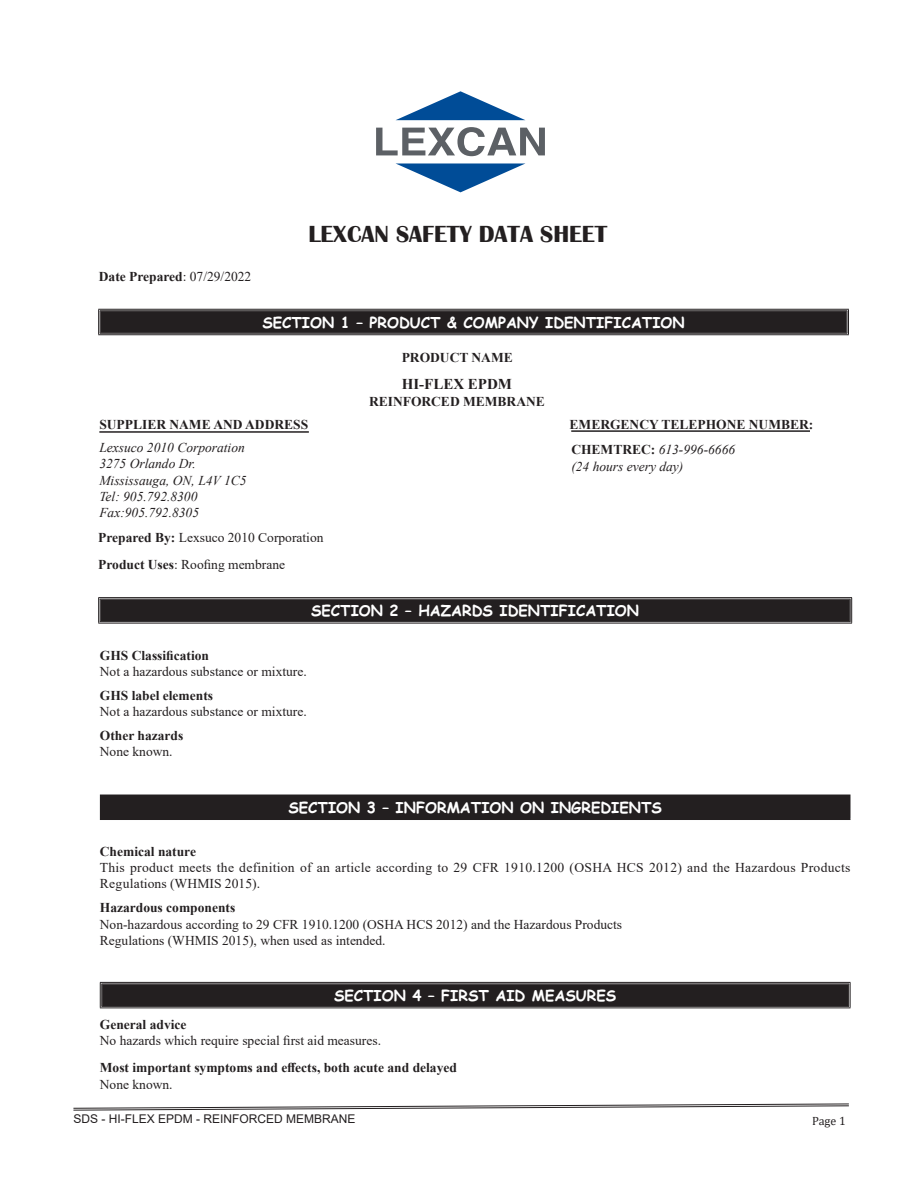
<style>
.page{position:relative;width:918px;height:1188px;background:#fff}
.page>*{position:absolute;margin:0;border:0;box-sizing:border-box;transform-origin:0 0}
.t1{font:700 24px "Britannic";color:#231f20}
.t2{font:700 15px "Comic Sans MS";color:#fff}
.t3{font:700 15px "Times New Roman";color:#231f20}
.t4{font:13.5px "Times New Roman";color:#231f20}
.t5{font:700 13.5px "Times New Roman";color:#231f20}
.t6{font:italic 13.5px "Times New Roman";color:#231f20}
.t7{font:13.5px/16.2px "Times New Roman";letter-spacing:.02em;color:#231f20}
.t8{font:12px "Arial";color:#231f20}
.t9{font:12px "Cambria";color:#231f20}
.s1{font-weight:400}
.s2{font-weight:700;font-style:normal}
.s3{font-weight:700}
</style>
<div class="page">
<svg style="left:396px;top:91px;width:129px;height:29px"></svg>
<svg style="left:396px;top:163px;width:129px;height:29px"></svg>
<svg style="left:376px;top:127px;width:169px;height:29px"></svg>
<div style="left:99px;top:310px;width:749px;height:24px;background:#231f20"></div>
<hr style="left:98px;top:309px;width:751px;height:1px;background:#231f20">
<svg style="left:98px;top:310px;width:3px;height:24px"></svg>
<svg style="left:847px;top:310px;width:2px;height:24px"></svg>
<hr style="left:100px;top:333px;width:747px;height:1px;background:#231f20">
<hr style="left:98px;top:334px;width:751px;height:1px;background:#231f20">
<hr style="left:99px;top:431px;width:210px;height:2px;background:#231f20">
<hr style="left:571px;top:430px;width:239px;height:2px;background:#231f20">
<div style="left:99px;top:598px;width:752px;height:24px;background:#231f20"></div>
<hr style="left:98px;top:597px;width:754px;height:2px;background:#fff">
<hr style="left:98px;top:597px;width:754px;height:1px;background:#231f20">
<svg style="left:98px;top:598px;width:3px;height:25px"></svg>
<svg style="left:850px;top:598px;width:2px;height:25px"></svg>
<hr style="left:100px;top:621px;width:751px;height:1px;background:#231f20">
<hr style="left:98px;top:623px;width:754px;height:1px;background:#231f20">
<svg style="left:73px;top:1104px;width:776px;height:7px"></svg>
<div style="left:101px;top:795px;width:749px;height:24px;background:#231f20"></div>
<hr style="left:100px;top:795px;width:750px;height:1px;background:#231f20">
<svg style="left:100px;top:796px;width:1px;height:23px"></svg>
<hr style="left:100px;top:819px;width:750px;height:1px;background:#231f20">
<div style="left:101px;top:983px;width:748px;height:24px;background:#231f20"></div>
<hr style="left:100px;top:982px;width:750px;height:2px;background:#fff">
<hr style="left:100px;top:982px;width:750px;height:1px;background:#231f20">
<svg style="left:100px;top:983px;width:2px;height:25px"></svg>
<svg style="left:848px;top:983px;width:3px;height:25px"></svg>
<hr style="left:101px;top:1006px;width:748px;height:1px;background:#231f20">
<hr style="left:100px;top:1008px;width:750px;height:1px;background:#231f20">
<p class="t5" style="left:99px;top:267px;width:154px">Date Prepared<span class="s1">: 07/29/2022</span></p>
<p class="t1" style="left:308px;top:221px;width:300px">LEXCAN SAFETY DATA SHEET</p>
<p class="t2" style="left:262px;top:311px;width:424px">SECTION 1 – PRODUCT &amp; COMPANY IDENTIFICATION</p>
<p class="t5" style="left:402px;top:348px;width:113px">PRODUCT NAME</p>
<p class="t3" style="left:402px;top:374px;width:112px">HI-FLEX EPDM</p>
<p class="t5" style="left:369px;top:391px;width:177px">REINFORCED MEMBRANE</p>
<p class="t5" style="left:99px;top:415px;width:210px">SUPPLIER NAME AND ADDRESS</p>
<p class="t5" style="left:570px;top:415px;width:245px">EMERGENCY TELEPHONE NUMBER:</p>
<p class="t6" style="left:99px;top:438px;width:147px">Lexsuco 2010 Corporation</p>
<p class="t6" style="left:99px;top:455px;width:98px">3275 Orlando Dr.</p>
<p class="t6" style="left:99px;top:471px;width:149px">Mississauga, ON, L4V 1C5</p>
<p class="t6" style="left:99px;top:487px;width:100px">Tel: 905.792.8300</p>
<p class="t6" style="left:99px;top:503px;width:101px">Fax:905.792.8305</p>
<p class="t6" style="left:571px;top:441px;width:165px"><span class="s2">CHEMTREC:</span> 613-996-6666</p>
<p class="t6" style="left:571px;top:457px;width:114px">(24 hours every day)</p>
<p class="t4" style="left:98px;top:528px;width:227px"><span class="s3">Prepared By:</span> Lexsuco 2010 Corporation</p>
<p class="t4" style="left:98px;top:555px;width:188px"><span class="s3">Product Uses</span>: Roofing membrane</p>
<p class="t2" style="left:311px;top:600px;width:329px">SECTION 2 – HAZARDS IDENTIFICATION</p>
<p class="t5" style="left:100px;top:645px;width:111px">GHS Classification</p>
<p class="t4" style="left:100px;top:662px;width:208px">Not a hazardous substance or mixture.</p>
<p class="t5" style="left:100px;top:685px;width:115px">GHS label elements</p>
<p class="t4" style="left:100px;top:702px;width:208px">Not a hazardous substance or mixture.</p>
<p class="t5" style="left:100px;top:726px;width:85px">Other hazards</p>
<p class="t4" style="left:100px;top:742px;width:74px">None known.</p>
<p class="t2" style="left:289px;top:797px;width:375px">SECTION 3 – INFORMATION ON INGREDIENTS</p>
<p class="t5" style="left:100px;top:842px;width:98px">Chemical nature</p>
<p class="t7" style="left:100px;top:859px;width:752px">This product meets the definition of an article according to 29 CFR 1910.1200 (OSHA HCS 2012) and the Hazardous Products<br>Regulations (WHMIS 2015).</p>
<p class="t5" style="left:100px;top:898px;width:137px">Hazardous components</p>
<p class="t4" style="left:100px;top:915px;width:524px">Non-hazardous according to 29 CFR 1910.1200 (OSHA HCS 2012) and the Hazardous Products</p>
<p class="t4" style="left:100px;top:931px;width:287px">Regulations (WHMIS 2015), when used as intended.</p>
<p class="t2" style="left:334px;top:985px;width:284px">SECTION 4 – FIRST AID MEASURES</p>
<p class="t5" style="left:100px;top:1015px;width:88px">General advice</p>
<p class="t4" style="left:100px;top:1031px;width:283px">No hazards which require special first aid measures.</p>
<p class="t5" style="left:100px;top:1058px;width:359px">Most important symptoms and effects, both acute and delayed</p>
<p class="t4" style="left:100px;top:1075px;width:74px">None known.</p>
<p class="t8" style="left:73px;top:1111px;width:284px">SDS - HI-FLEX EPDM - REINFORCED MEMBRANE</p>
<p class="t9" style="left:812px;top:1114px;width:35px">Page 1</p>
</div>
